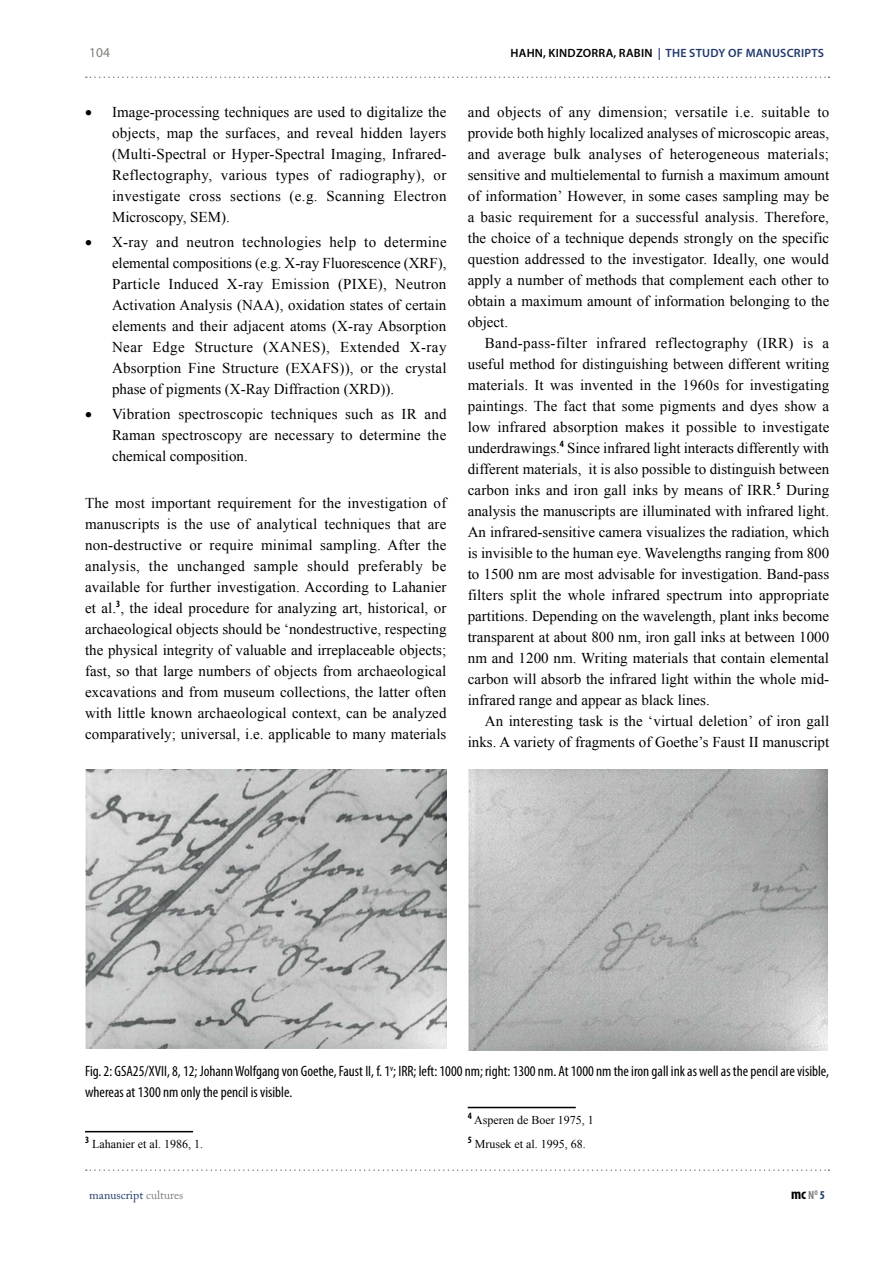
<style>
.page{position:relative;width:893px;height:1263px;background:#fff}
.page>*{position:absolute;margin:0;border:0;box-sizing:border-box;transform-origin:0 0}
.t1{font:15px/21px "Times New Roman";color:#000;text-align:justify}
.t2{font:condensed 15px/21px "Myriad Pro";color:#000}
.t3{font:700 condensed 15px "Myriad Pro";color:#000}
.t4{font:13.5px "Myriad Pro";color:#7c807a}
.t5{font:12px "Times New Roman";color:#000}
.t6{font:600 12px "Myriad Pro";letter-spacing:.02em;color:#20386d}
.t7{font:12px "Adobe Caslon Pro";color:#20386d}
.t8{font:600 12px "Myriad Pro";letter-spacing:.02em;color:#000}
.t9{font:700 condensed 9.6px "Myriad Pro";color:#000}
.s1{color:#000}
.s2{color:#7c807a}
.s3{font-size:12px;color:#7c807a}
.s4{font-size:12px;color:#20386d}
</style>
<div class="page">
<hr style="left:468px;top:1107px;width:108px;height:1px;background:#000">
<hr style="left:85px;top:1131px;width:108px;height:1px;background:#000">
<img style="left:85px;top:769px;width:361px;height:279px">
<img style="left:468px;top:769px;width:360px;height:281px">
<svg style="left:86px;top:77px;width:743px;height:1px"></svg>
<svg style="left:86px;top:1169px;width:743px;height:2px"></svg>
<p class="t4" style="left:89px;top:44px;width:22px">104</p>
<p class="t1" style="left:112px;top:101px;width:336px;text-indent:-27px">• Image-processing techniques are used to digitalize the objects, map the surfaces, and reveal hidden layers (Multi-Spectral or Hyper-Spectral Imaging, Infrared-Reflectography, various types of radiography), or investigate cross sections (e.g. Scanning Electron Microscopy, SEM).</p>
<p class="t1" style="left:112px;top:231px;width:336px;text-indent:-27px">• X-ray and neutron technologies help to determine elemental compositions (e.g. X-ray Fluorescence (XRF), Particle Induced X-ray Emission (PIXE), Neutron Activation Analysis (NAA), oxidation states of certain elements and their adjacent atoms (X-ray Absorption Near Edge Structure (XANES), Extended X-ray Absorption Fine Structure (EXAFS)), or the crystal phase of pigments (X-Ray Diffraction (XRD)).</p>
<p class="t1" style="left:112px;top:403px;width:336px;text-indent:-27px">• Vibration spectroscopic techniques such as IR and Raman spectroscopy are necessary to determine the chemical composition.</p>
<p class="t1" style="left:85px;top:492px;width:363px">The most important requirement for the investigation of manuscripts is the use of analytical techniques that are non-destructive or require minimal sampling. After the analysis, the unchanged sample should preferably be available for further investigation. According to Lahanier et al.<sup>3</sup>, the ideal procedure for analyzing art, historical, or archaeological objects should be ʻnondestructive, respecting the physical integrity of valuable and irreplaceable objects; fast, so that large numbers of objects from archaeological excavations and from museum collections, the latter often with little known archaeological context, can be analyzed comparatively; universal, i.e. applicable to many materials</p>
<p class="t8" style="left:510px;top:45px;width:81px">HAH N, KINDZORRA</p>
<p class="t6" style="left:613px;top:45px;width:212px"><span class="s1">, RABIN</span> | TH E STUDY OF MANUSCRIPTS</p>
<p class="t1" style="left:468px;top:101px;width:363px">and objects of any dimension; versatile i.e. suitable to provide both highly localized analyses of microscopic areas, and average bulk analyses of heterogeneous materials; sensitive and multielemental to furnish a maximum amount of informationʼ However, in some cases sampling may be a basic requirement for a successful analysis. Therefore, the choice of a technique depends strongly on the specific question addressed to the investigator. Ideally, one would apply a number of methods that complement each other to obtain a maximum amount of information belonging to the object.</p>
<p class="t1" style="left:468px;top:332px;width:363px;text-indent:17px">Band-pass-filter infrared reflectography (IRR) is a useful method for distinguishing between different writing materials. It was invented in the 1960s for investigating paintings. The fact that some pigments and dyes show a low infrared absorption makes it possible to investigate underdrawings.<sup>4</sup> Since infrared light interacts differently with different materials, it is also possible to distinguish between carbon inks and iron gall inks by means of IRR.<sup>5</sup> During analysis the manuscripts are illuminated with infrared light.<br>An infrared-sensitive camera visualizes the radiation, which is invisible to the human eye. Wavelengths ranging from 800 to 1500 nm are most advisable for investigation. Band-pass filters split the whole infrared spectrum into appropriate partitions. Depending on the wavelength, plant inks become transparent at about 800 nm, iron gall inks at between 1000 nm and 1200 nm. Writing materials that contain elemental carbon will absorb the infrared light within the whole mid&shy;infrared range and appear as black lines.</p>
<p class="t1" style="left:468px;top:710px;width:363px;text-align:right">An interesting task is the ʻvirtual deletionʼ of iron gall inks. A variety of fragments of Goethe’s Faust II manuscript</p>
<p class="t2" style="left:85px;top:1060px;width:746px">Fig. 2: GSA25/XVII, 8, 12; Johann Wolfgang von Goethe, Faust II, f. 1<sup>v</sup>; IRR; left: 1000 nm; right: 1300 nm. At 1000 nm the iron gall ink as well as the pencil are visible, whereas at 1300 nm only the pencil is visible.</p>
<p class="t9" style="left:85px;top:1133px;width:6px">3</p>
<p class="t5" style="left:92px;top:1136px;width:112px">Lahanier et al. 1986, 1.</p>
<p class="t9" style="left:468px;top:1109px;width:6px">4</p>
<p class="t5" style="left:474px;top:1112px;width:121px">Asperen de Boer 1975, 1</p>
<p class="t9" style="left:468px;top:1133px;width:6px">5</p>
<p class="t5" style="left:475px;top:1136px;width:112px">Mrusek et al. 1995, 68.</p>
<p class="t7" style="left:89px;top:1188px;width:96px">manuscript <span class="s2">cultures</span></p>
<p class="t3" style="left:791px;top:1185px;width:35px">mc<span class="s3">N</span><sup>o</sup> <span class="s4">5</span></p>
</div>
